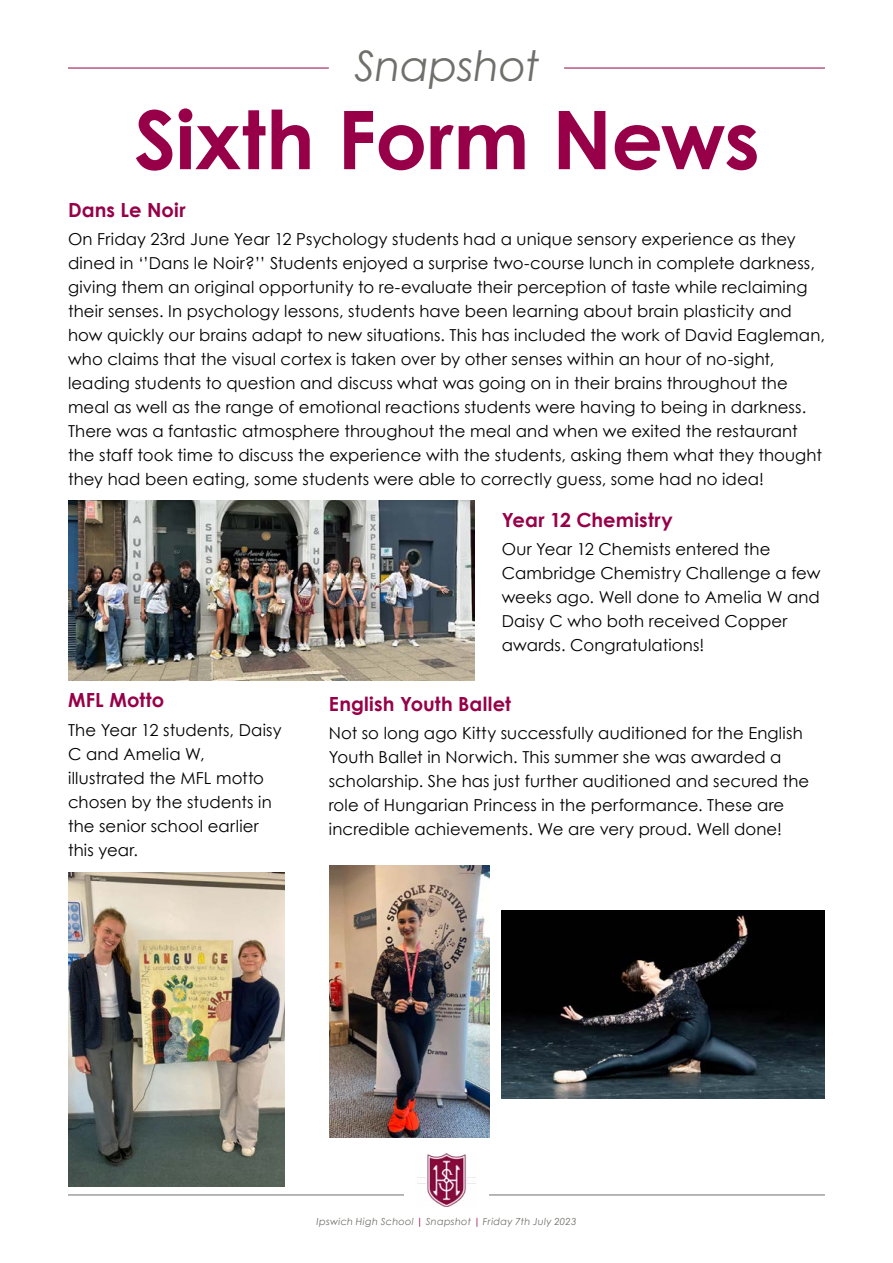
<style>
.page{position:relative;width:893px;height:1263px;background:#fff}
.page>*{position:absolute;margin:0;border:0;box-sizing:border-box;transform-origin:0 0}
.t1{font:700 81px "Century Gothic";letter-spacing:-.005em;color:#970048}
.t2{font:italic 42px "Century Gothic";letter-spacing:-.005em;color:#6f6f6b}
.t3{font:700 19.5px "Century Gothic";letter-spacing:.005em;color:#970048}
.t4{font:16.5px/24px "Century Gothic";letter-spacing:.005em;color:#000}
.t5{font:italic 9.75px "Century Gothic";letter-spacing:.03em;color:#6f6f6b}
.s1{color:#970048}
</style>
<div class="page">
<hr style="left:68px;top:1194px;width:336px;height:1px;background:#6f6f6b">
<hr style="left:489px;top:1194px;width:336px;height:1px;background:#6f6f6b">
<img style="left:417px;top:1154px;width:58px;height:52px">
<hr style="left:564px;top:68px;width:261px;height:1px;background:#970048">
<hr style="left:68px;top:68px;width:261px;height:1px;background:#970048">
<img style="left:68px;top:501px;width:406px;height:179px">
<img style="left:68px;top:873px;width:217px;height:313px">
<img style="left:330px;top:865px;width:159px;height:272px">
<img style="left:502px;top:910px;width:323px;height:188px">
<h2 class="t2" style="left:354px;top:36px;width:187px">Snapshot</h2>
<h1 class="t1" style="left:134px;top:78px;width:627px">Sixth Form News</h1>
<p class="t3" style="left:68px;top:195px;width:119px">Dans Le Noir</p>
<p class="t4" style="left:68px;top:227px;width:758px">On Friday 23rd June Year 12 Psychology students had a unique sensory experience as they dined in ‘’Dans le Noir?’’ Students enjoyed a surprise two-course lunch in complete darkness, giving them an original opportunity to re-evaluate their perception of taste while reclaiming their senses. In psychology lessons, students have been learning about brain plasticity and how quickly our brains adapt to new situations. This has included the work of David Eagleman, who claims that the visual cortex is taken over by other senses within an hour of no-sight, leading students to question and discuss what was going on in their brains throughout the meal as well as the range of emotional reactions students were having to being in darkness.<br>There was a fantastic atmosphere throughout the meal and when we exited the restaurant the staff took time to discuss the experience with the students, asking them what they thought they had been eating, some students were able to correctly guess, some had no idea!</p>
<p class="t3" style="left:502px;top:505px;width:172px">Year 12 Chemistry</p>
<p class="t4" style="left:502px;top:537px;width:320px">Our Year 12 Chemists entered the<br>Cambridge Chemistry Challenge a few weeks ago. Well done to Amelia W and<br>Daisy C who both received Copper awards. Congratulations!</p>
<p class="t3" style="left:68px;top:685px;width:98px">MFL Motto</p>
<p class="t4" style="left:68px;top:717px;width:215px">The Year 12 students, Daisy<br>C and Amelia W, illustrated the MFL motto chosen by the students in the senior school earlier this year.</p>
<p class="t3" style="left:329px;top:689px;width:184px">English Youth Ballet</p>
<p class="t4" style="left:329px;top:721px;width:482px">Not so long ago Kitty successfully auditioned for the English Youth Ballet in Norwich. This summer she was awarded a scholarship. She has just further auditioned and secured the role of Hungarian Princess in the performance. These are incredible achievements. We are very proud. Well done!</p>
<p class="t5" style="left:317px;top:1214px;width:261px">Ipswich High School <span class="s1">|</span> Snapshot <span class="s1">|</span> Friday 7th July 2023</p>
</div>
